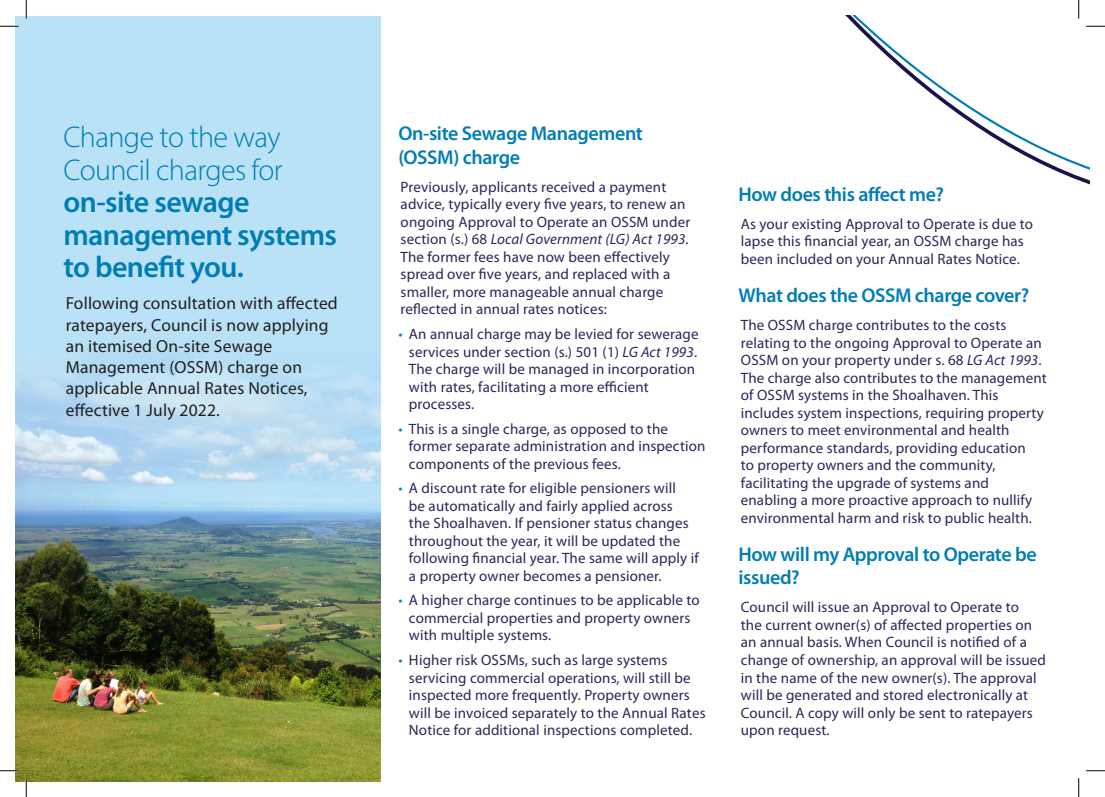
<style>
.page{position:relative;width:1105px;height:797px;background:#fff}
.page>*{position:absolute;margin:0;border:0;box-sizing:border-box;transform-origin:0 0}
.Body{font:600 30px/32.5px "Myriad Pro";letter-spacing:-.02em;color:#007db5}
.Body-2{font:600 20px/23.8px "Myriad Pro";letter-spacing:-.02em;color:#007db5}
.Blue_dot_point{font:17.5px/21.2px "Myriad Pro";letter-spacing:.01em;color:#231f20}
.Blue_dot_point-2{font:15px/17.5px "Myriad Pro";letter-spacing:.01em;color:#2c2658}
.s1{font-weight:300}
.s2{font-style:italic}
.s3{color:#0c85bb}
</style>
<div class="page">
<svg style="left:846px;top:16px;width:243px;height:168px"></svg>
<div style="left:16px;top:16px;width:365px;height:554px;background:#b9e2f6"></div>
<img style="left:16px;top:367px;width:365px;height:414px">
<svg style="left:0;top:25px;width:19px;height:2px"></svg>
<svg style="left:1086px;top:25px;width:19px;height:2px"></svg>
<svg style="left:0;top:770px;width:19px;height:1px"></svg>
<svg style="left:1086px;top:770px;width:19px;height:1px"></svg>
<svg style="left:25px;top:0;width:2px;height:19px"></svg>
<svg style="left:25px;top:778px;width:2px;height:19px"></svg>
<svg style="left:1078px;top:0;width:1px;height:19px"></svg>
<svg style="left:1078px;top:778px;width:1px;height:19px"></svg>
<p class="Body" style="left:63px;top:120px;width:275px"><span class="s1">Change to the way<br>Council charges for </span>on-site sewage management systems to benefit you.</p>
<p class="Blue_dot_point" style="left:66px;top:292px;width:274px">Following consultation with affected ratepayers, Council is now applying an itemised On-site Sewage<br>Management (OSSM) charge on applicable Annual Rates Notices, effective 1 July 2022.</p>
<p class="Body-2" style="left:398px;top:121px;width:246px">On-site Sewage Management (OSSM) charge</p>
<p class="Blue_dot_point-2" style="left:401px;top:178px;width:291px">Previously, applicants received a payment advice, typically every five years, to renew an ongoing Approval to Operate an OSSM under section (s.) 68 <span class="s2">Local Government (LG) Act 1993</span>.<br>The former fees have now been effectively spread over five years, and replaced with a smaller, more manageable annual charge reflected in annual rates notices:</p>
<p class="Blue_dot_point-2" style="left:409px;top:325px;width:291px;text-indent:-11px"><span class="s3">•</span> An annual charge may be levied for sewerage services under section (s.) 501 (1) <span class="s2">LG Act 1993</span>.<br>The charge will be managed in incorporation with rates, facilitating a more efficient processes.</p>
<p class="Blue_dot_point-2" style="left:409px;top:419px;width:298px;text-indent:-11px"><span class="s3">•</span> This is a single charge, as opposed to the former separate administration and inspection components of the previous fees.</p>
<p class="Blue_dot_point-2" style="left:409px;top:479px;width:291px;text-indent:-11px"><span class="s3">•</span> A discount rate for eligible pensioners will<br>be automatically and fairly applied across<br>the Shoalhaven. If pensioner status changes throughout the year, it will be updated the following financial year. The same will apply if a property owner becomes a pensioner.</p>
<p class="Blue_dot_point-2" style="left:409px;top:591px;width:292px;text-indent:-11px"><span class="s3">•</span> A higher charge continues to be applicable to commercial properties and property owners with multiple systems.</p>
<p class="Blue_dot_point-2" style="left:409px;top:651px;width:298px;text-indent:-11px"><span class="s3">•</span> Higher risk OSSMs, such as large systems servicing commercial operations, will still be inspected more frequently. Property owners will be invoiced separately to the Annual Rates Notice for additional inspections completed.</p>
<p class="Body-2" style="left:738px;top:182px;width:207px">How does this affect me?</p>
<p class="Blue_dot_point-2" style="left:741px;top:215px;width:294px">As your existing Approval to Operate is due to lapse this financial year, an OSSM charge has been included on your Annual Rates Notice.</p>
<p class="Body-2" style="left:738px;top:283px;width:292px">What does the OSSM charge cover?</p>
<p class="Blue_dot_point-2" style="left:741px;top:316px;width:307px">The OSSM charge contributes to the costs relating to the ongoing Approval to Operate an OSSM on your property under s. 68 <span class="s2">LG Act 1993</span>.<br>The charge also contributes to the management of OSSM systems in the Shoalhaven. This includes system inspections, requiring property owners to meet environmental and health performance standards, providing education<br>to property owners and the community, facilitating the upgrade of systems and enabling a more proactive approach to nullify environmental harm and risk to public health.</p>
<p class="Body-2" style="left:738px;top:541px;width:300px">How will my Approval to Operate be issued?</p>
<p class="Blue_dot_point-2" style="left:741px;top:598px;width:307px">Council will issue an Approval to Operate to<br>the current owner(s) of affected properties on an annual basis. When Council is notified of a change of ownership, an approval will be issued in the name of the new owner(s). The approval will be generated and stored electronically at Council. A copy will only be sent to ratepayers upon request.</p>
</div>
